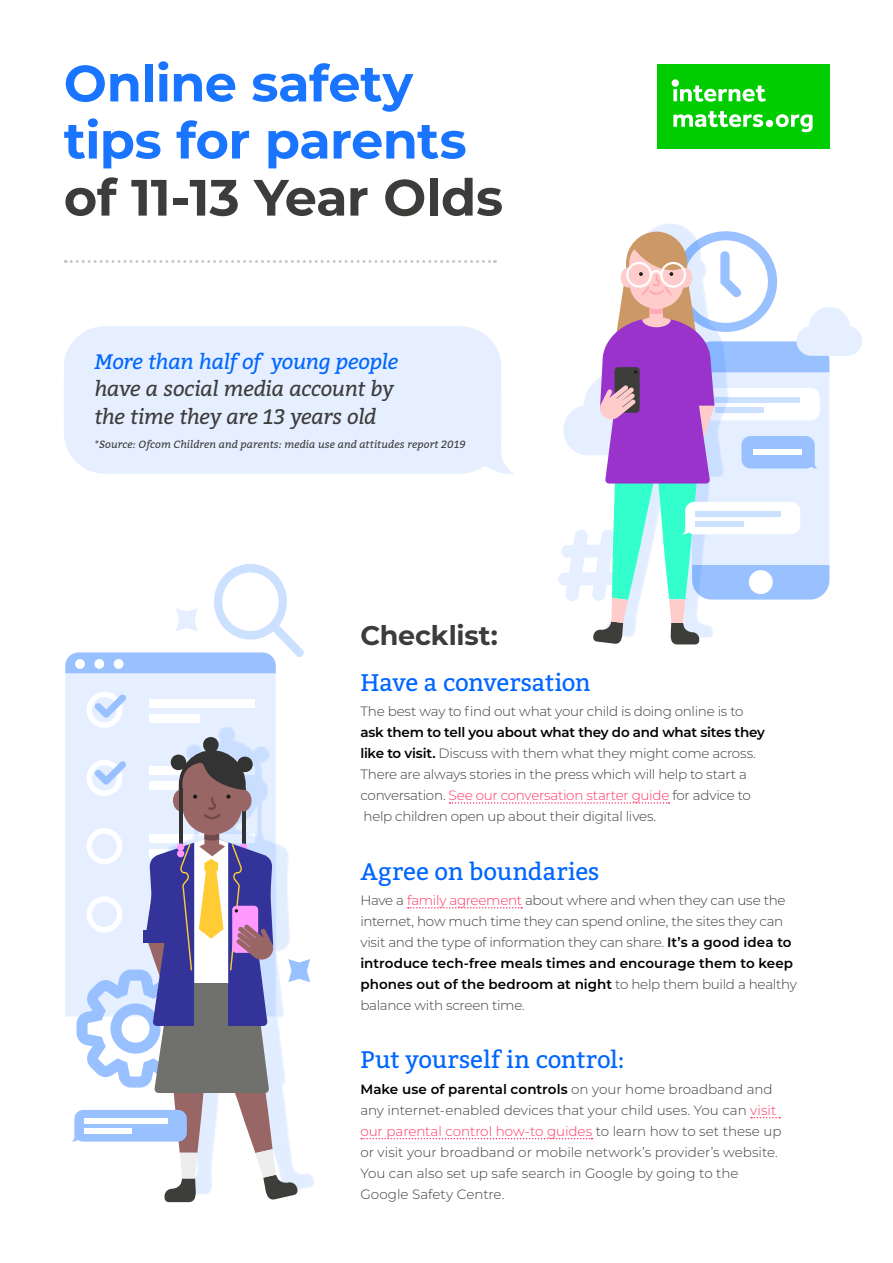
<style>
.page{position:relative;width:893px;height:1263px;background:#fff}
.page>*{position:absolute;margin:0;border:0;box-sizing:border-box;transform-origin:0 0}
.t1{font:700 51px/57px "Montserrat";letter-spacing:-.015em;color:#1975ff}
.t2{font:700 51px "Montserrat";letter-spacing:-.005em;color:#3c3c3b}
.t3{font:700 27px "Montserrat";letter-spacing:-.005em;color:#3c3c3b}
.t4{font:24px "Bitter";letter-spacing:-.005em;color:#06f}
.t5{font:italic 21px/28.8px "Bitter";letter-spacing:-.015em;color:#3c3c3b}
.t6{font:italic 21px "Bitter";letter-spacing:-.015em;color:#06f}
.t7{font:300 13.5px/21px "Montserrat";letter-spacing:-.02em;color:#3c3c3b}
.t8{font:300 13.5px/21px "Montserrat";color:#3c3c3b}
.t9{font:italic 10.5px "Bitter";letter-spacing:.01em;color:#3c3c3b}
.s1{font-weight:600;color:#000}
.s2{color:#f36}
</style>
<div class="page">
<svg style="left:65px;top:260px;width:430px;height:3px"></svg>
<div style="left:657px;top:64px;width:172px;height:84px;background:#0c0"></div>
<svg style="left:672px;top:79px;width:140px;height:53px"></svg>
<svg style="left:449px;top:802px;width:220px;height:2px"></svg>
<svg style="left:408px;top:907px;width:114px;height:1px"></svg>
<svg style="left:751px;top:1117px;width:29px;height:1px"></svg>
<svg style="left:361px;top:1138px;width:231px;height:1px"></svg>
<div style="left:65px;top:674px;width:211px;height:342px;background:#e5efff"></div>
<div style="left:87px;top:692px;width:35px;height:36px;border:5px solid #fff;border-radius:50%"></div>
<svg style="left:94px;top:694px;width:32px;height:24px"></svg>
<div style="left:149px;top:699px;width:105px;height:8px;background:#fff"></div>
<div style="left:149px;top:714px;width:50px;height:8px;background:#fff"></div>
<svg style="left:65px;top:564px;width:239px;height:110px"></svg>
<div style="left:64px;top:326px;width:450px;height:148px;background:#e5efff"></div>
<svg style="left:558px;top:231px;width:304px;height:413px"></svg>
<div style="left:158px;top:726px;width:156px;height:468px;background:#06f;opacity:.12"></div>
<svg style="left:72px;top:736px;width:238px;height:466px"></svg>
<div style="left:84px;top:1118px;width:84px;height:6px;background:#fff"></div>
<div style="left:84px;top:1128px;width:48px;height:6px;background:#fff"></div>
<h1 class="t1" style="left:64px;top:58px;width:404px">Online safety tips for parents</h1>
<h1 class="t2" style="left:64px;top:175px;width:441px">of 11-13 Year Olds</h1>
<h3 class="t6" style="left:94px;top:352px;width:305px">More than half of young people</h3>
<h3 class="t5" style="left:94px;top:375px;width:301px">have a social media account by the time they are 13 years old</h3>
<p class="t9" style="left:94px;top:440px;width:373px">*Source: Ofcom Children and parents: media use and attitudes report 2019</p>
<h2 class="t3" style="left:360px;top:624px;width:139px">Checklist:</h2>
<h3 class="t4" style="left:360px;top:672px;width:232px">Have a conversation</h3>
<p class="t7" style="left:360px;top:701px;width:385px">The best way to find out what your child is doing online is to</p>
<p class="t7" style="left:360px;top:722px;width:406px"><span class="s1">ask them to tell you about what they do and what sites they like to visit.</span> Discuss with them what they might come across.<br>There are always stories in the press which will help to start a conversation. <span class="s2">See our conversation starter guide</span> for advice to help children open up about their digital lives.</p>
<h3 class="t4" style="left:360px;top:861px;width:241px">Agree on boundaries</h3>
<p class="t7" style="left:360px;top:890px;width:438px">Have a <span class="s2">family agreement</span> about where and when they can use the internet, how much time they can spend online, the sites they can visit and the type of information they can share. <span class="s1">It’s a good idea to introduce tech-free meals times and encourage them to keep phones out of the bedroom at night</span> to help them build a healthy balance with screen time.</p>
<h3 class="t4" style="left:360px;top:1050px;width:266px">Put yourself in control:</h3>
<p class="t8" style="left:360px;top:1079px;width:423px"><span class="s1">Make use of parental controls</span> on your home broadband and any internet-enabled devices that your child uses. You can <span class="s2">visit our parental control how-to guides</span> to learn how to set these up or visit your broadband or mobile network’s provider’s website.<br>You can also set up safe search in Google by going to the Google Safety Centre.</p>
</div>
